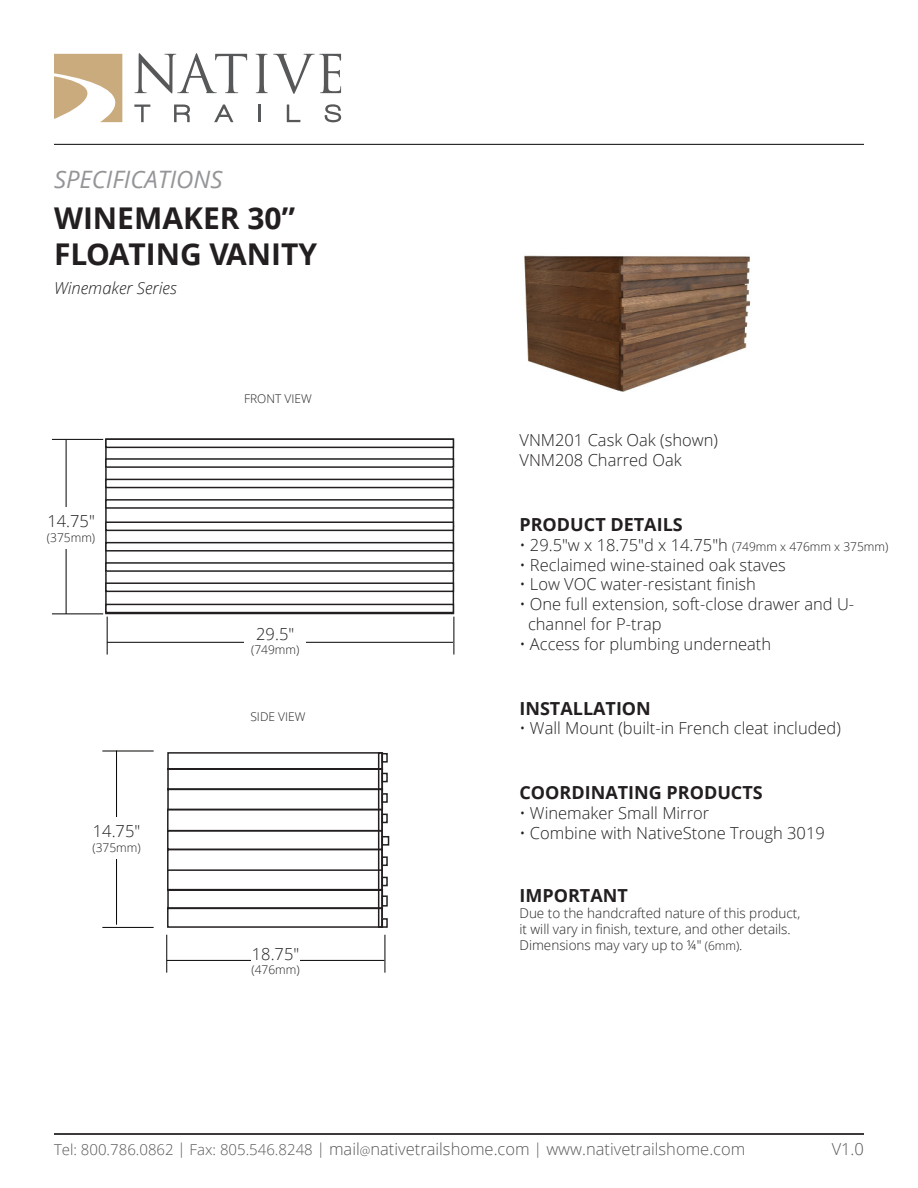
<style>
.page{position:relative;width:918px;height:1188px;background:#fff}
.page>*{position:absolute;margin:0;border:0;box-sizing:border-box;transform-origin:0 0}
.t1{font:700 30px/36px "Open Sans";color:#231f20}
.t2{font:italic 24px "Open Sans";color:#939598}
.t3{font:700 18px "Open Sans";color:#231f20}
.t4{font:300 16.5px/19.8px "Open Sans";color:#231f20}
.t5{font:300 16.5px "Open Sans";color:#57585a}
.t6{font:italic 300 16.5px "Open Sans";color:#231f20}
.t7{font:300 13.5px/16.2px "Open Sans";color:#231f20}
.t8{font:300 12px "Open Sans";color:#231f20}
.s1{font-size:12px}
.s2{font-size:15px}
</style>
<div class="page">
<hr style="left:54px;top:1134px;width:810px;height:1px;background:#231f20">
<hr style="left:54px;top:144px;width:810px;height:1px;background:#040503">
<svg style="left:256px;top:54px;width:85px;height:40px"></svg>
<svg style="left:258px;top:105px;width:2px;height:17px"></svg>
<svg style="left:287px;top:105px;width:13px;height:17px"></svg>
<svg style="left:325px;top:104px;width:16px;height:18px"></svg>
<svg style="left:54px;top:53px;width:193px;height:69px"></svg>
<img style="left:524px;top:255px;width:227px;height:137px">
<hr style="left:107px;top:617px;width:1px;height:38px;background:#040503">
<hr style="left:107px;top:642px;width:346px;height:1px;background:#040503">
<hr style="left:454px;top:617px;width:1px;height:38px;background:#040503">
<div style="left:245px;top:619px;width:61px;height:42px;background:#fff"></div>
<hr style="left:166px;top:935px;width:1px;height:38px;background:#040503">
<hr style="left:167px;top:960px;width:217px;height:1px;background:#040503">
<hr style="left:116px;top:751px;width:1px;height:174px;background:#040503">
<hr style="left:66px;top:440px;width:1px;height:174px;background:#040503">
<hr style="left:102px;top:751px;width:52px;height:1px;background:#040503">
<hr style="left:52px;top:439px;width:51px;height:1px;background:#040503">
<hr style="left:102px;top:927px;width:52px;height:1px;background:#040503">
<hr style="left:52px;top:613px;width:51px;height:1px;background:#040503">
<hr style="left:385px;top:935px;width:1px;height:38px;background:#040503">
<div style="left:92px;top:817px;width:49px;height:42px;background:#fff"></div>
<div style="left:251px;top:939px;width:49px;height:42px;background:#fff"></div>
<div style="left:39px;top:507px;width:64px;height:42px;background:#fff"></div>
<svg style="left:105px;top:438px;width:350px;height:177px"></svg>
<div style="left:106px;top:459px;width:347px;height:8px;background:#fff"></div>
<div style="left:105px;top:458px;width:349px;height:10px;border:2px solid #231f20"></div>
<div style="left:106px;top:479px;width:347px;height:9px;background:#fff"></div>
<div style="left:105px;top:479px;width:349px;height:9px;border:2px solid #231f20"></div>
<div style="left:106px;top:500px;width:347px;height:8px;background:#fff"></div>
<div style="left:105px;top:499px;width:349px;height:10px;border:2px solid #231f20"></div>
<div style="left:106px;top:522px;width:347px;height:8px;background:#fff"></div>
<div style="left:105px;top:521px;width:349px;height:10px;border:2px solid #231f20"></div>
<div style="left:106px;top:543px;width:347px;height:8px;background:#fff"></div>
<div style="left:105px;top:542px;width:349px;height:10px;border:2px solid #231f20"></div>
<div style="left:106px;top:563px;width:347px;height:8px;background:#fff"></div>
<div style="left:105px;top:562px;width:349px;height:10px;border:2px solid #231f20"></div>
<div style="left:106px;top:583px;width:347px;height:8px;background:#fff"></div>
<div style="left:105px;top:582px;width:349px;height:10px;border:2px solid #231f20"></div>
<div style="left:106px;top:604px;width:347px;height:9px;background:#fff"></div>
<div style="left:105px;top:604px;width:349px;height:9px;border:2px solid #231f20"></div>
<div style="left:106px;top:439px;width:347px;height:8px;background:#fff"></div>
<div style="left:105px;top:438px;width:349px;height:10px;border:2px solid #231f20"></div>
<svg style="left:167px;top:752px;width:217px;height:176px"></svg>
<div style="left:378px;top:752px;width:5px;height:176px;border:2px solid #231f20"></div>
<div style="left:382px;top:773px;width:6px;height:9px;border:2px solid #231f20"></div>
<div style="left:382px;top:793px;width:6px;height:10px;border:2px solid #231f20"></div>
<div style="left:382px;top:814px;width:6px;height:9px;border:2px solid #231f20"></div>
<div style="left:382px;top:836px;width:7px;height:10px;border:2px solid #231f20"></div>
<div style="left:382px;top:856px;width:6px;height:10px;border:2px solid #231f20"></div>
<div style="left:382px;top:877px;width:6px;height:9px;border:2px solid #231f20"></div>
<div style="left:382px;top:895px;width:6px;height:12px;border:2px solid #231f20"></div>
<div style="left:382px;top:918px;width:6px;height:10px;border:2px solid #231f20"></div>
<div style="left:382px;top:753px;width:6px;height:10px;border:2px solid #231f20"></div>
<h2 class="t2" style="left:54px;top:166px;width:170px">SPECIFICATIONS</h2>
<h1 class="t1" style="left:54px;top:201px;width:265px">WINEMAKER 30”<br>FLOATING VANITY</h1>
<p class="t6" style="left:54px;top:279px;width:124px">Winemaker Series</p>
<p class="t4" style="left:47px;top:513px;width:49px">14.75"</p>
<p class="t8" style="left:47px;top:533px;width:50px">(375mm)</p>
<p class="t4" style="left:93px;top:823px;width:49px">14.75"</p>
<p class="t8" style="left:92px;top:843px;width:50px">(375mm)</p>
<p class="t8" style="left:244px;top:393px;width:69px">FRONT VIEW</p>
<p class="t4" style="left:256px;top:625px;width:40px">29.5"</p>
<p class="t8" style="left:251px;top:645px;width:50px">(749mm)</p>
<p class="t8" style="left:250px;top:712px;width:57px">SIDE VIEW</p>
<p class="t4" style="left:252px;top:946px;width:49px">18.75"</p>
<p class="t8" style="left:251px;top:965px;width:50px">(476mm)</p>
<p class="t4" style="left:519px;top:432px;width:200px">VNM201 Cask Oak (shown)<br>VNM208 Charred Oak</p>
<p class="t3" style="left:519px;top:514px;width:165px">PRODUCT DETAILS</p>
<p class="t4" style="left:519px;top:537px;width:370px">• 29.5"w x 18.75"d x 14.75"h <span class="s1">(749mm x 476mm x 375mm)</span></p>
<p class="t4" style="left:519px;top:556px;width:268px">• Reclaimed wine-stained oak staves</p>
<p class="t4" style="left:519px;top:574px;width:238px">• Low VOC water-resistant finish</p>
<p class="t4" style="left:528px;top:596px;width:328px;text-indent:-9px">• One full extension, soft-close drawer and U&shy;channel for P-trap</p>
<p class="t4" style="left:519px;top:636px;width:253px">• Access for plumbing underneath</p>
<p class="t3" style="left:519px;top:698px;width:133px">INSTALLATION</p>
<p class="t4" style="left:519px;top:720px;width:323px">• Wall Mount (built-in French cleat included)</p>
<p class="t3" style="left:519px;top:782px;width:245px">COORDINATING PRODUCTS</p>
<p class="t4" style="left:519px;top:805px;width:191px">• Winemaker Small Mirror</p>
<p class="t4" style="left:519px;top:825px;width:307px">• Combine with NativeStone Trough 3019</p>
<p class="t3" style="left:519px;top:885px;width:110px">IMPORTANT</p>
<p class="t7" style="left:519px;top:906px;width:282px">Due to the handcrafted nature of this product, it will vary in finish, texture, and other details.<br>Dimensions may vary up to ¼" <span class="s1">(6mm)</span>.</p>
<p class="t5" style="left:54px;top:1143px;width:693px"><span class="s2">Tel: 800.786.0862 | Fax: 805.546.8248 |</span> mail<span class="s1">@</span>nativetrailshome.com <span class="s2">|</span> www.nativetrailshome.com</p>
<p class="t5" style="left:832px;top:1143px;width:34px">V1.0</p>
</div>
